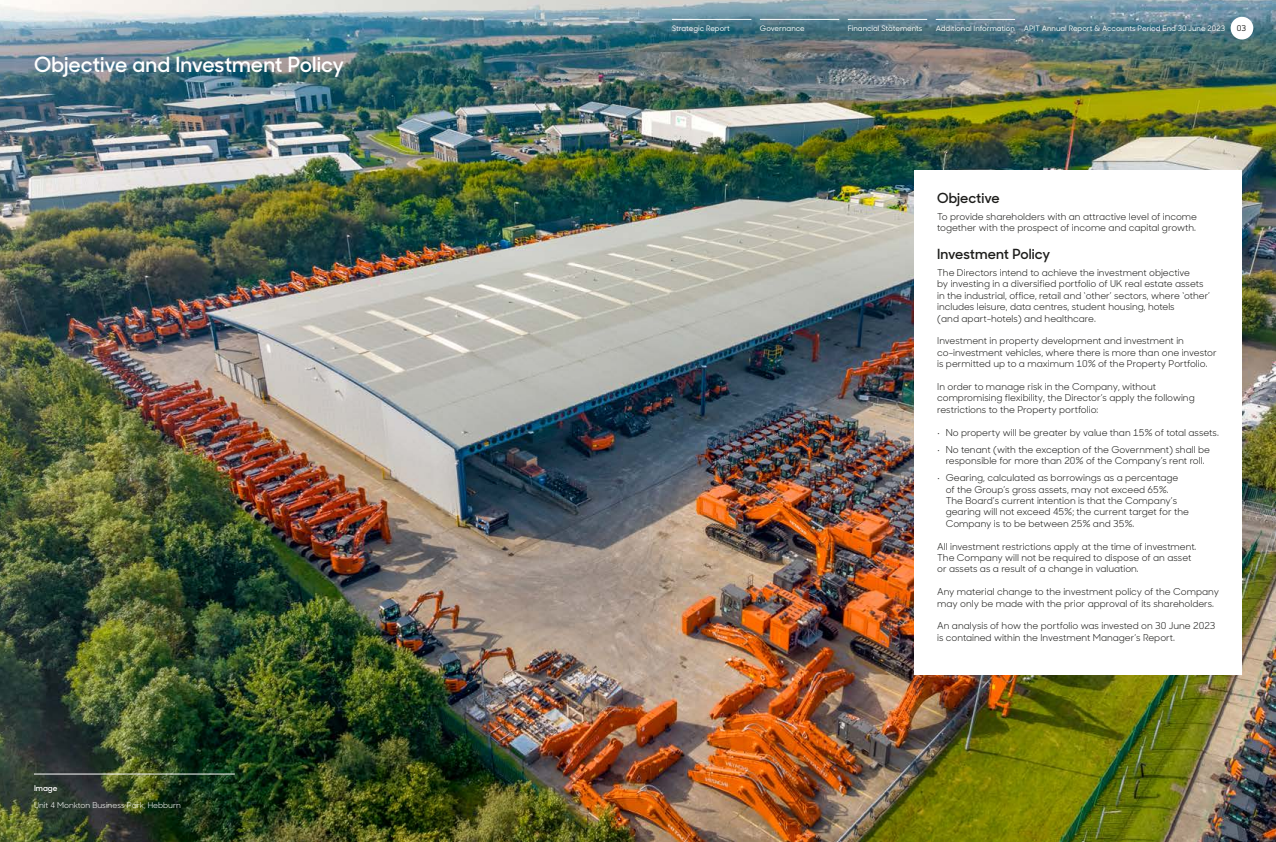
<style>
.page{position:relative;width:1276px;height:842px;background:#fff}
.page>*{position:absolute;margin:0;border:0;box-sizing:border-box;transform-origin:0 0}
.t1{font:600 21px "Sharp Sans No 1";color:#fff}
.t2{font:600 14px "Sharp Sans No 1";color:#1d1d1b}
.t3{font:9.5px/11.4px "Sharp Sans No 1";color:#1d1d1b}
.t4{font:8px "Sharp Sans No 1";color:#fff}
.t5{font:600 8px "Sharp Sans No 1";color:#fff}
.t6{font:500 8px "Sharp Sans No 1";color:#1d1d1b}
.t7{font:500 7.5px "Sharp Sans No 1";color:#fff}
</style>
<div class="page">
<img style="left:0;top:0;width:1276px;height:842px">
<div style="left:914px;top:170px;width:328px;height:505px;background:#fff"></div>
<hr style="left:34px;top:774px;width:201px;height:1px;background:#fff">
<div style="left:1230px;top:17px;width:23px;height:22px;background:#fff;border-radius:50%"></div>
<hr style="left:672px;top:19px;width:79px;height:1px;background:#fff">
<hr style="left:760px;top:19px;width:79px;height:1px;background:#fff">
<hr style="left:848px;top:19px;width:79px;height:1px;background:#fff">
<hr style="left:935px;top:19px;width:80px;height:1px;background:#fff">
<h1 class="t1" style="left:34px;top:49px;width:312px">Objective and Investment Policy</h1>
<p class="t5" style="left:34px;top:782px;width:25px">Image</p>
<p class="t4" style="left:34px;top:799px;width:148px">Unit 4 Monkton Business Park, Hebburn</p>
<p class="t7" style="left:672px;top:23px;width:59px">Strategic Report</p>
<p class="t7" style="left:760px;top:23px;width:46px">Governance</p>
<p class="t7" style="left:848px;top:23px;width:76px">Financial Statements</p>
<p class="t7" style="left:935px;top:23px;width:291px">Additional Information APIT Annual Report &amp; Accounts Period End 30 June 2023</p>
<p class="t6" style="left:1237px;top:22px;width:11px">03</p>
<h2 class="t2" style="left:937px;top:188px;width:64px">Objective</h2>
<p class="t3" style="left:937px;top:211px;width:261px">To provide shareholders with an attractive level of income together with the prospect of income and capital growth.</p>
<h2 class="t2" style="left:937px;top:244px;width:114px">Investment Policy</h2>
<p class="t3" style="left:937px;top:266px;width:274px">The Directors intend to achieve the investment objective<br>by investing in a diversified portfolio of UK real estate assets in the industrial, office, retail and ‘other’ sectors, where ‘other’ includes leisure, data centres, student housing, hotels<br>(and apart-hotels) and healthcare.</p>
<p class="t3" style="left:937px;top:335px;width:281px">Investment in property development and investment in co-investment vehicles, where there is more than one investor is permitted up to a maximum 10% of the Property Portfolio.</p>
<p class="t3" style="left:937px;top:380px;width:259px">In order to manage risk in the Company, without compromising flexibility, the Director’s apply the following restrictions to the Property portfolio:</p>
<p class="t3" style="left:937px;top:426px;width:283px">• No property will be greater by value than 15% of total assets.</p>
<p class="t3" style="left:937px;top:443px;width:274px;text-align:center">• No tenant (with the exception of the Government) shall be responsible for more than 20% of the Company’s rent roll.</p>
<p class="t3" style="left:945px;top:472px;width:245px;text-indent:-9px">• Gearing, calculated as borrowings as a percentage of the Group’s gross assets, may not exceed 65%.<br>The Board’s current intention is that the Company’s gearing will not exceed 45%; the current target for the Company is to be between 25% and 35%.</p>
<p class="t3" style="left:937px;top:540px;width:261px">All investment restrictions apply at the time of investment.<br>The Company will not be required to dispose of an asset or assets as a result of a change in valuation.</p>
<p class="t3" style="left:937px;top:586px;width:283px">Any material change to the investment policy of the Company may only be made with the prior approval of its shareholders.</p>
<p class="t3" style="left:937px;top:620px;width:280px">An analysis of how the portfolio was invested on 30 June 2023 is contained within the Investment Manager’s Report.</p>
</div>
